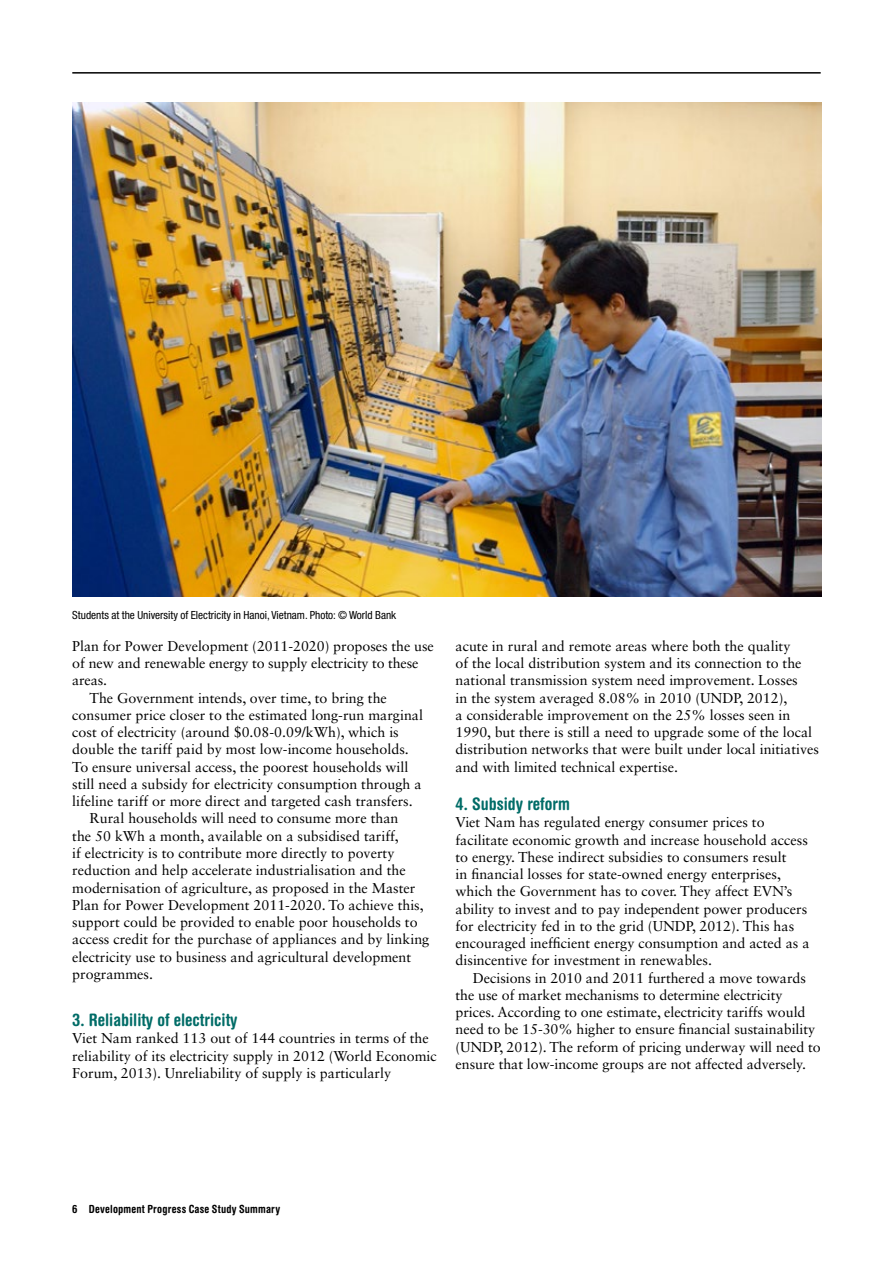
<style>
.page{position:relative;width:893px;height:1263px;background:#fff}
.page>*{position:absolute;margin:0;border:0;box-sizing:border-box;transform-origin:0 0}
.t1{font:700 condensed 17.25px "Helvetica Rounded LT Std";color:#006c67}
.t2{font:14.25px/17.2px "Sabon LT Std";color:#000}
.t3{font:condensed 11.25px "Helvetica Neue LT Std";color:#000}
.t4{font:700 condensed 11.25px "Helvetica Rounded LT Std";letter-spacing:.02em;color:#000}
</style>
<div class="page">
<hr style="left:72px;top:72px;width:749px;height:2px;background:#000">
<img style="left:73px;top:102px;width:748px;height:495px">
<p class="t3" style="left:72px;top:608px;width:325px">Students at the University of Electricity in Hanoi, Vietnam. Photo: © World Bank</p>
<p class="t2" style="left:72px;top:637px;width:363px">Plan for Power Development (2011-2020) proposes the use</p>
<p class="t2" style="left:72px;top:654px;width:348px">of new and renewable energy to supply electricity to these</p>
<p class="t2" style="left:72px;top:672px;width:36px">areas.</p>
<p class="t2" style="left:90px;top:689px;width:299px">The Government intends, over time, to bring the</p>
<p class="t2" style="left:72px;top:706px;width:352px">consumer price closer to the estimated long-run marginal</p>
<p class="t2" style="left:72px;top:723px;width:328px">cost of electricity (around $0.08-0.09/kWh), which is</p>
<p class="t2" style="left:72px;top:741px;width:338px">double the tariff paid by most low-income households.</p>
<p class="t2" style="left:72px;top:758px;width:338px">To ensure universal access, the poorest households will</p>
<p class="t2" style="left:72px;top:775px;width:351px">still need a subsidy for electricity consumption through a</p>
<p class="t2" style="left:72px;top:792px;width:342px">lifeline tariff or more direct and targeted cash transfers.</p>
<p class="t2" style="left:90px;top:810px;width:310px">Rural households will need to consume more than</p>
<p class="t2" style="left:72px;top:827px;width:328px">the 50 kWh a month, available on a subsidised tariff,</p>
<p class="t2" style="left:72px;top:844px;width:324px">if electricity is to contribute more directly to poverty</p>
<p class="t2" style="left:72px;top:861px;width:335px">reduction and help accelerate industrialisation and the</p>
<p class="t2" style="left:72px;top:879px;width:345px">modernisation of agriculture, as proposed in the Master</p>
<p class="t2" style="left:72px;top:896px;width:353px">Plan for Power Development 2011-2020. To achieve this,</p>
<p class="t2" style="left:72px;top:913px;width:347px">support could be provided to enable poor households to</p>
<p class="t2" style="left:72px;top:930px;width:359px">access credit for the purchase of appliances and by linking</p>
<p class="t2" style="left:72px;top:948px;width:340px">electricity use to business and agricultural development</p>
<p class="t2" style="left:72px;top:965px;width:82px">programmes.</p>
<p class="t1" style="left:72px;top:1009px;width:167px">3. Reliability of electricity</p>
<p class="t2" style="left:72px;top:1030px;width:366px">Viet Nam ranked 113 out of 144 countries in terms of the reliability of its electricity supply in 2012 (World Economic<br>Forum, 2013). Unreliability of supply is particularly</p>
<p class="t2" style="left:456px;top:637px;width:365px">acute in rural and remote areas where both the quality<br>of the local distribution system and its connection to the national transmission system need improvement. Losses<br>in the system averaged 8.08% in 2010 (UNDP, 2012),<br>a considerable improvement on the 25% losses seen in 1990, but there is still a need to upgrade some of the local distribution networks that were built under local initiatives and with limited technical expertise.</p>
<p class="t1" style="left:456px;top:793px;width:116px">4. Subsidy reform</p>
<p class="t2" style="left:456px;top:814px;width:355px">Viet Nam has regulated energy consumer prices to facilitate economic growth and increase household access to energy. These indirect subsidies to consumers result<br>in financial losses for state-owned energy enterprises, which the Government has to cover. They affect EVN’s ability to invest and to pay independent power producers for electricity fed in to the grid (UNDP, 2012). This has encouraged inefficient energy consumption and acted as a disincentive for investment in renewables.</p>
<p class="t2" style="left:456px;top:969px;width:367px;text-indent:17px">Decisions in 2010 and 2011 furthered a move towards the use of market mechanisms to determine electricity prices. According to one estimate, electricity tariffs would need to be 15-30% higher to ensure financial sustainability (UNDP, 2012). The reform of pricing underway will need to ensure that low-income groups are not affected adversely.</p>
<p class="t4" style="left:72px;top:1202px;width:209px">6 Development Progress Case Study Summary</p>
</div>
